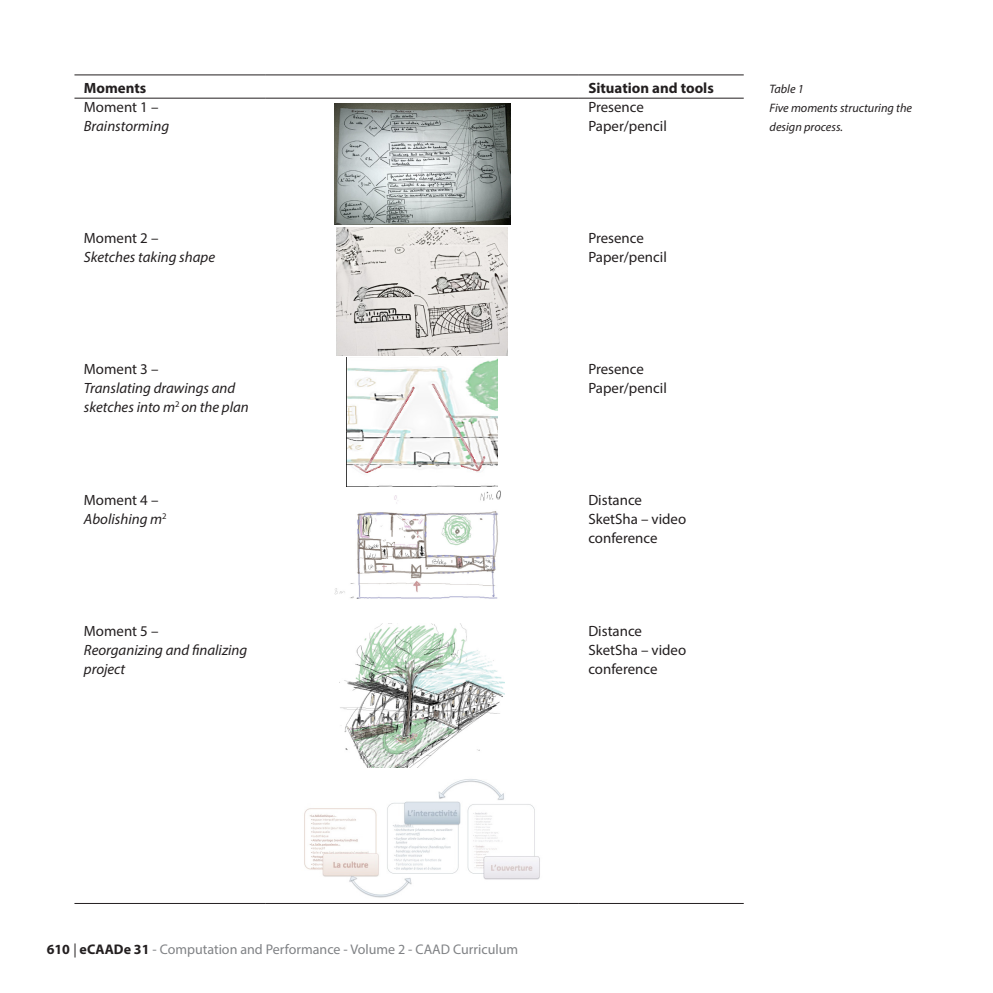
<style>
.page{position:relative;width:993px;height:993px;background:#fff}
.page>*{position:absolute;margin:0;border:0;box-sizing:border-box;transform-origin:0 0}
.Table_Content_Left{font:14.88px/18.7px "Myriad Pro";color:#231f20}
.Table_Content_Left-2{font:italic 14.88px "Myriad Pro";color:#231f20}
.Table_Content_Left-3{font:700 14.88px "Myriad Pro";color:#231f20}
.t1{font:14px "Myriad Pro";color:#808285}
.Captions{font:italic 12.25px/18.7px "Myriad Pro";color:#231f20}
.s1{font-weight:700;color:#231f20}
.s2{color:#231f20}
</style>
<div class="page">
<hr style="left:74px;top:74px;width:191px;height:1px;background:#231f20">
<hr style="left:265px;top:74px;width:313px;height:1px;background:#231f20">
<hr style="left:578px;top:74px;width:165px;height:1px;background:#231f20">
<hr style="left:74px;top:98px;width:191px;height:1px;background:#231f20">
<hr style="left:265px;top:98px;width:313px;height:1px;background:#231f20">
<hr style="left:578px;top:98px;width:165px;height:1px;background:#231f20">
<hr style="left:74px;top:902px;width:191px;height:1px;background:#231f20">
<hr style="left:265px;top:902px;width:313px;height:1px;background:#231f20">
<hr style="left:578px;top:902px;width:165px;height:1px;background:#231f20">
<img style="left:334px;top:103px;width:176px;height:121px">
<img style="left:337px;top:228px;width:170px;height:127px">
<img style="left:347px;top:359px;width:150px;height:127px">
<img style="left:334px;top:490px;width:167px;height:109px">
<img style="left:339px;top:623px;width:165px;height:144px">
<img style="left:304px;top:779px;width:236px;height:119px">
<p class="Table_Content_Left-3" style="left:84px;top:78px;width:64px">Moments</p>
<p class="Table_Content_Left-3" style="left:588px;top:78px;width:127px">Situation and tools</p>
<p class="Table_Content_Left" style="left:84px;top:97px;width:76px">Moment 1 –</p>
<p class="Table_Content_Left-2" style="left:84px;top:116px;width:87px">Brainstorming</p>
<p class="Table_Content_Left" style="left:588px;top:97px;width:57px">Presence</p>
<p class="Table_Content_Left" style="left:588px;top:116px;width:80px">Paper/pencil</p>
<p class="Table_Content_Left" style="left:84px;top:228px;width:76px">Moment 2 –</p>
<p class="Table_Content_Left-2" style="left:84px;top:247px;width:133px">Sketches taking shape</p>
<p class="Table_Content_Left" style="left:84px;top:359px;width:76px">Moment 3 –</p>
<p class="Table_Content_Left-2" style="left:84px;top:378px;width:153px">Translating drawings and</p>
<p class="Table_Content_Left-2" style="left:84px;top:397px;width:166px">sketches into m<sup>2</sup> on the plan</p>
<p class="Table_Content_Left" style="left:84px;top:490px;width:76px">Moment 4 –</p>
<p class="Table_Content_Left-2" style="left:84px;top:509px;width:84px">Abolishing m<sup>2</sup></p>
<p class="Table_Content_Left" style="left:84px;top:621px;width:76px">Moment 5 –</p>
<p class="Table_Content_Left-2" style="left:84px;top:640px;width:165px">Reorganizing and finalizing</p>
<p class="Table_Content_Left-2" style="left:84px;top:659px;width:43px">project</p>
<p class="Table_Content_Left" style="left:588px;top:228px;width:57px">Presence</p>
<p class="Table_Content_Left" style="left:588px;top:247px;width:80px">Paper/pencil</p>
<p class="Table_Content_Left" style="left:588px;top:359px;width:57px">Presence</p>
<p class="Table_Content_Left" style="left:588px;top:378px;width:80px">Paper/pencil</p>
<p class="Table_Content_Left" style="left:588px;top:490px;width:55px">Distance</p>
<p class="Table_Content_Left" style="left:588px;top:509px;width:99px">SketSha – video conference</p>
<p class="Table_Content_Left" style="left:588px;top:621px;width:55px">Distance</p>
<p class="Table_Content_Left" style="left:588px;top:640px;width:99px">SketSha – video conference</p>
<p class="Captions" style="left:769px;top:79px;width:144px">Table 1<br>Five moments structuring the design process.</p>
<p class="t1" style="left:47px;top:940px;width:473px"><span class="s1">610</span> <span class="s2">|</span> <span class="s1">eCAADe 31</span> - Computation and Performance - Volume 2 - CAAD Curriculum</p>
</div>
